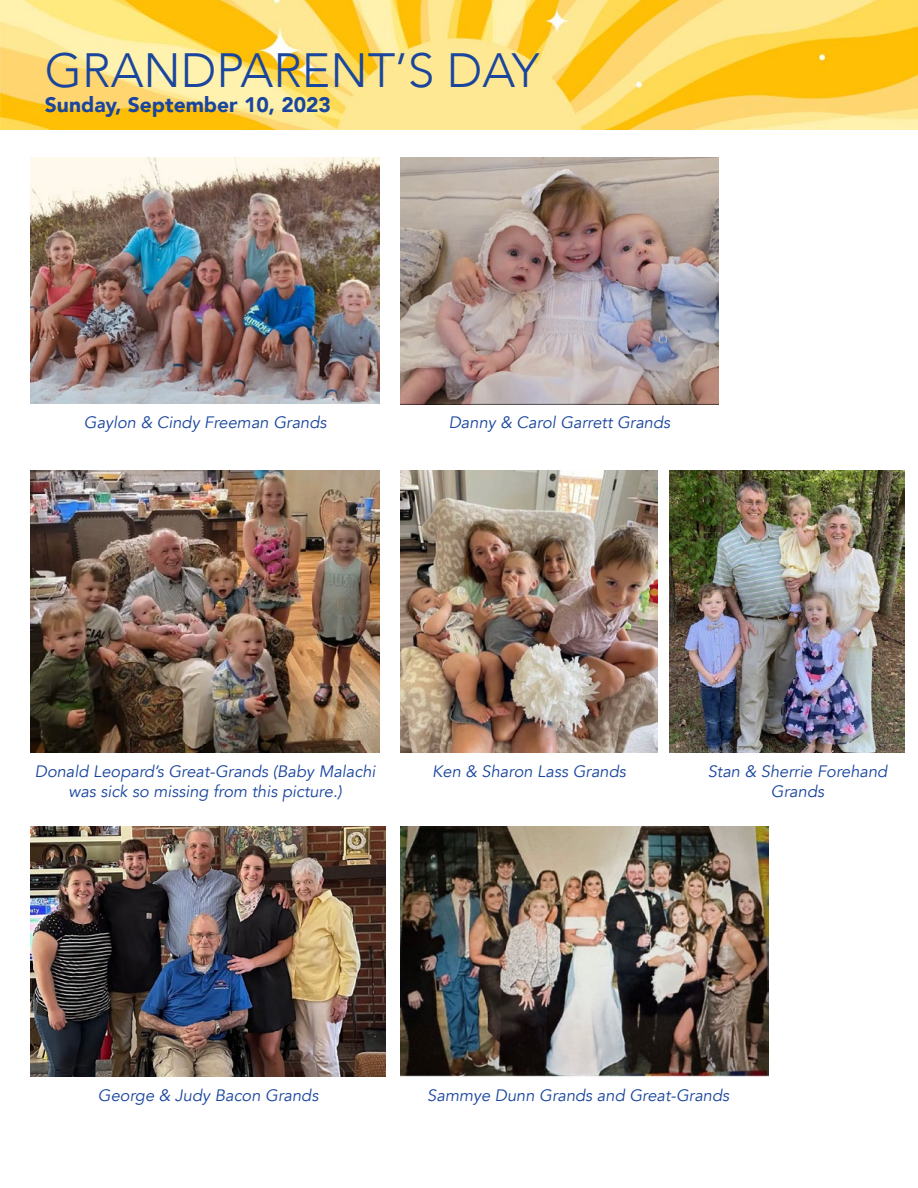
<style>
.page{position:relative;width:918px;height:1188px;background:#fff}
.page>*{position:absolute;margin:0;border:0;box-sizing:border-box;transform-origin:0 0}
.t1{font:300 48px "Avenir";color:#19459d}
.t2{font:900 21px "Avenir";color:#19459d}
.t3{font:italic 16.5px/19.8px "Avenir";color:#19459d;text-align:center}
</style>
<div class="page">
<img style="left:1px;top:0;width:917px;height:130px">
<img style="left:31px;top:157px;width:349px;height:246px">
<img style="left:401px;top:157px;width:317px;height:248px">
<img style="left:31px;top:471px;width:349px;height:282px">
<img style="left:401px;top:471px;width:256px;height:282px">
<img style="left:31px;top:827px;width:355px;height:249px">
<img style="left:401px;top:827px;width:368px;height:250px">
<img style="left:669px;top:471px;width:235px;height:282px">
<h1 class="t1" style="left:45px;top:42px;width:496px">GRANDPARENT’S DAY</h1>
<p class="t2" style="left:45px;top:87px;width:288px">Sunday, September 10, 2023</p>
<p class="t3" style="left:84px;top:412px;width:244px">Gaylon &amp; Cindy Freeman Grands</p>
<p class="t3" style="left:449px;top:412px;width:223px">Danny &amp; Carol Garrett Grands</p>
<p class="t3" style="left:35px;top:762px;width:342px">Donald Leopard’s Great-Grands (Baby Malachi was sick so missing from this picture.)</p>
<p class="t3" style="left:432px;top:762px;width:195px">Ken &amp; Sharon Lass Grands</p>
<p class="t3" style="left:708px;top:762px;width:181px">Stan &amp; Sherrie Forehand<br>Grands</p>
<p class="t3" style="left:98px;top:1086px;width:222px">George &amp; Judy Bacon Grands</p>
<p class="t3" style="left:427px;top:1086px;width:303px">Sammye Dunn Grands and Great-Grands</p>
</div>
